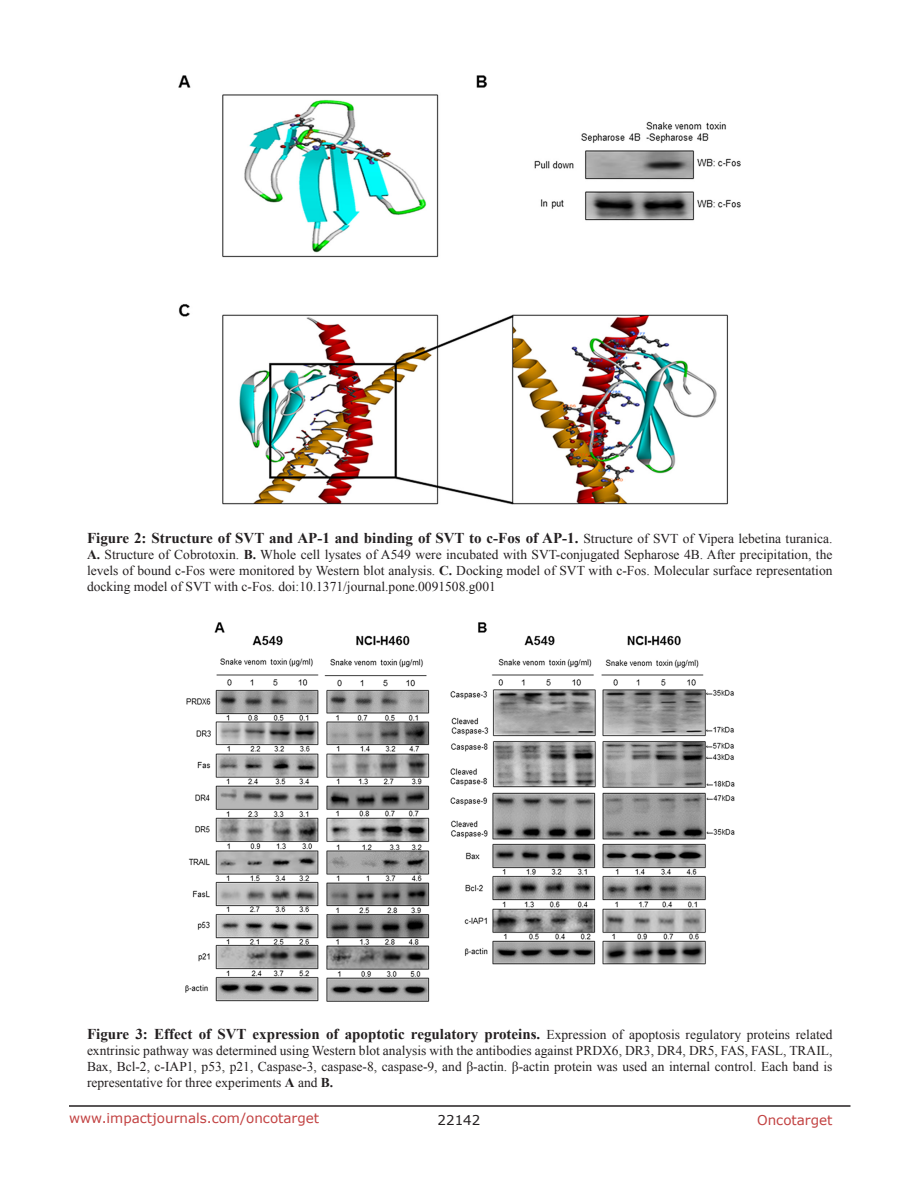
<style>
.page{position:relative;width:918px;height:1188px;background:#fff}
.page>*{position:absolute;margin:0;border:0;box-sizing:border-box;transform-origin:0 0}
.FigureText{font:700 15px "Times New Roman";color:#231f20}
.FigureText-2{font:13.5px/16.2px "Times New Roman";color:#231f20;text-align:justify}
.t1{font:13.5px "Verdana";color:#c24141}
.t2{font:13.5px "Verdana";color:#231f20}
.s1{font-weight:400;font-size:13.5px}
.s2{font-weight:700}
</style>
<div class="page">
<hr style="left:69px;top:1105px;width:781px;height:2px;background:#231f20">
<img style="left:179px;top:76px;width:562px;height:429px">
<img style="left:185px;top:622px;width:549px;height:380px">
<p class="FigureText" style="left:87px;top:527px;width:747px">Figure 2: Structure of SVT and AP-1 and binding of SVT to c-Fos of AP-1. <span class="s1">Structure of SVT of Vipera lebetina turanica.</span></p>
<p class="FigureText-2" style="left:87px;top:546px;width:747px"><span class="s2">A.</span> Structure of Cobrotoxin. <span class="s2">B.</span> Whole cell lysates of A549 were incubated with SVT-conjugated Sepharose 4B. After precipitation, the levels of bound c-Fos were monitored by Western blot analysis. <span class="s2">C.</span> Docking model of SVT with c-Fos. Molecular surface representation docking model of SVT with c-Fos. doi:10.1371/journal.pone.0091508.g001</p>
<p class="FigureText" style="left:87px;top:1023px;width:747px">Figure 3: Effect of SVT expression of apoptotic regulatory proteins. <span class="s1">Expression of apoptosis regulatory proteins related</span></p>
<p class="FigureText-2" style="left:87px;top:1042px;width:747px">exntrinsic pathway was determined using Western blot analysis with the antibodies against PRDX6, DR3, DR4, DR5, FAS, FASL, TRAIL, Bax, Bcl-2, c-IAP1, p53, p21, Caspase-3, caspase-8, caspase-9, and β-actin. β-actin protein was used an internal control. Each band is representative for three experiments <span class="s2">A</span> and <span class="s2">B.</span></p>
<p class="t1" style="left:69px;top:1109px;width:252px">www.impactjournals.com/oncotarget</p>
<p class="t2" style="left:438px;top:1111px;width:44px">22142</p>
<p class="t1" style="left:757px;top:1111px;width:77px">Oncotarget</p>
</div>
